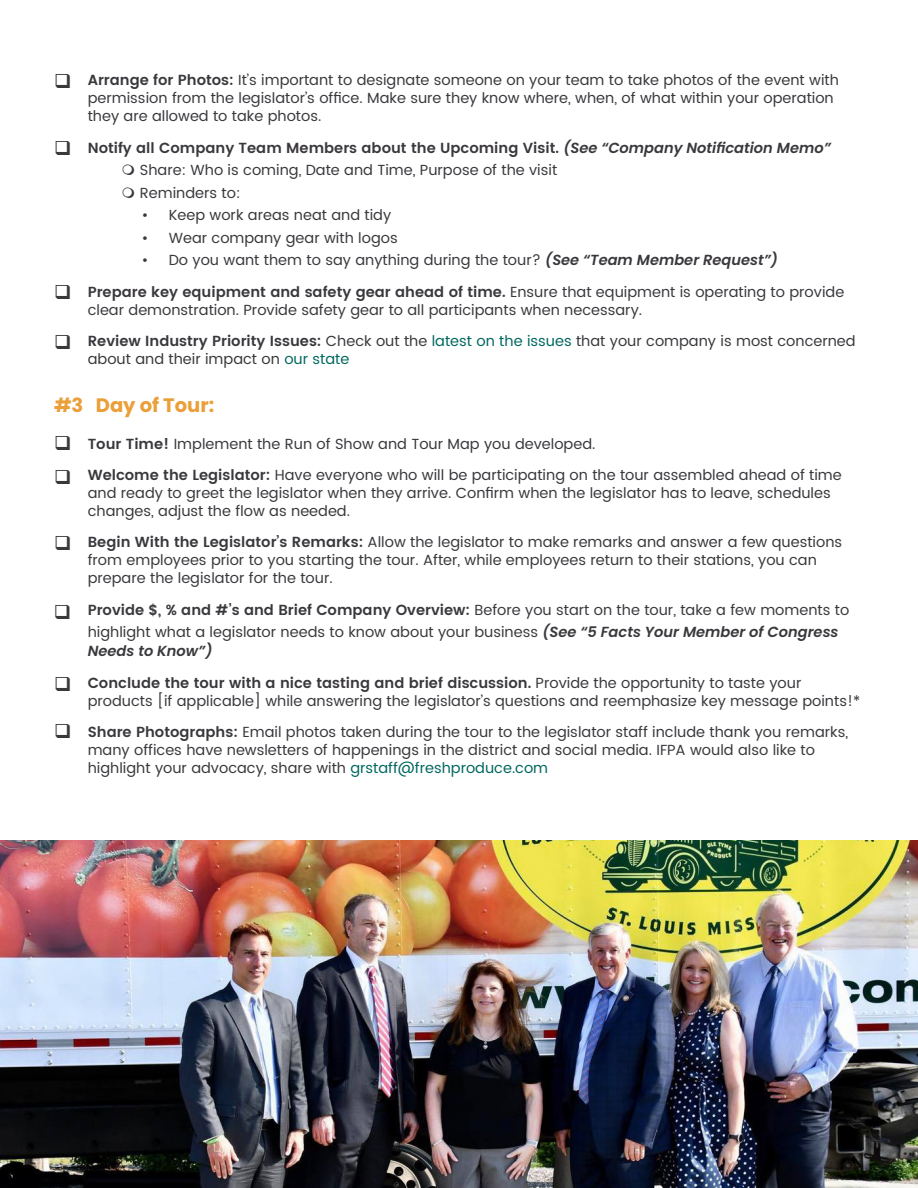
<style>
.page{position:relative;width:918px;height:1188px;background:#fff}
.page>*{position:absolute;margin:0;border:0;box-sizing:border-box;transform-origin:0 0}
.t1{font:700 19.5px "Poppins";color:#ea9f39}
.t2{font:14.7px/18px "Poppins";color:#3a383c}
.t3{font:600 14.7px/32.1px "Poppins";color:#3a383c}
.s1{font-weight:600}
.s2{font-style:italic}
.s3{font-weight:600;font-style:italic}
.s4{color:#00685f}
.s5{font-weight:400}
</style>
<div class="page">
<img style="left:0;top:840px;width:918px;height:348px">
<p class="t2" style="left:88px;top:72px;width:753px"><span class="s1">Arrange for Photos:</span> It’s important to designate someone on your team to take photos of the event with permission from the legislator’s office. Make sure they know where, when, of what within your operation they are allowed to take photos.</p>
<p class="t3" style="left:88px;top:132px;width:744px">Notify all Company Team Members about the Upcoming Visit. <span class="s2">(See “Company Notification Memo”</span></p>
<p class="t2" style="left:140px;top:162px;width:419px">Share: Who is coming, Date and Time, Purpose of the visit</p>
<p class="t2" style="left:140px;top:184px;width:102px">Reminders to:</p>
<p class="t2" style="left:142px;top:207px;width:251px">• Keep work areas neat and tidy</p>
<p class="t2" style="left:142px;top:229px;width:257px">• Wear company gear with logos</p>
<p class="t2" style="left:142px;top:252px;width:638px">• Do you want them to say anything during the tour? <span class="s3">(See “Team Member Request”)</span></p>
<p class="t2" style="left:88px;top:283px;width:758px"><span class="s1">Prepare key equipment and safety gear ahead of time.</span> Ensure that equipment is operating to provide clear demonstration. Provide safety gear to all participants when necessary.</p>
<p class="t2" style="left:88px;top:332px;width:769px"><span class="s1">Review Industry Priority Issues:</span> Check out the <span class="s4">latest on the issues</span> that your company is most concerned about and their impact on <span class="s4">our state</span></p>
<p class="t1" style="left:54px;top:394px;width:162px">#3 Day of Tour:</p>
<p class="t2" style="left:88px;top:428px;width:756px;line-height:31.3px"><span class="s1">Tour Time!</span> Implement the Run of Show and Tour Map you developed.<br><span class="s1">Welcome the Legislator:</span> Have everyone who will be participating on the tour assembled ahead of time</p>
<p class="t2" style="left:88px;top:484px;width:745px">and ready to greet the legislator when they arrive. Confirm when the legislator has to leave, schedules changes, adjust the flow as needed.</p>
<p class="t2" style="left:88px;top:533px;width:756px"><span class="s1">Begin With the Legislator’s Remarks:</span> Allow the legislator to make remarks and answer a few questions from employees prior to you starting the tour. After, while employees return to their stations, you can prepare the legislator for the tour.</p>
<p class="t2" style="left:88px;top:599px;width:763px;line-height:22.6px"><span class="s1">Provide $, % and #’s and Brief Company Overview:</span> Before you start on the tour, take a few moments to highlight what a legislator needs to know about your business <span class="s3">(See “5 Facts Your Member of Congress</span></p>
<p class="t3" style="left:88px;top:635px;width:715px"><span class="s2">Needs to Know”)<br></span>Conclude the tour with a nice tasting and brief discussion. <span class="s5">Provide the opportunity to taste your</span></p>
<p class="t2" style="left:88px;top:685px;width:774px;line-height:31.3px">products [if applicable] while answering the legislator’s questions and reemphasize key message points!*<br><span class="s1">Share Photographs:</span> Email photos taken during the tour to the legislator staff include thank you remarks,</p>
<p class="t2" style="left:88px;top:741px;width:729px">many offices have newsletters of happenings in the district and social media. IFPA would also like to highlight your advocacy, share with <span class="s4">grstaff@freshproduce.com</span></p>
</div>
